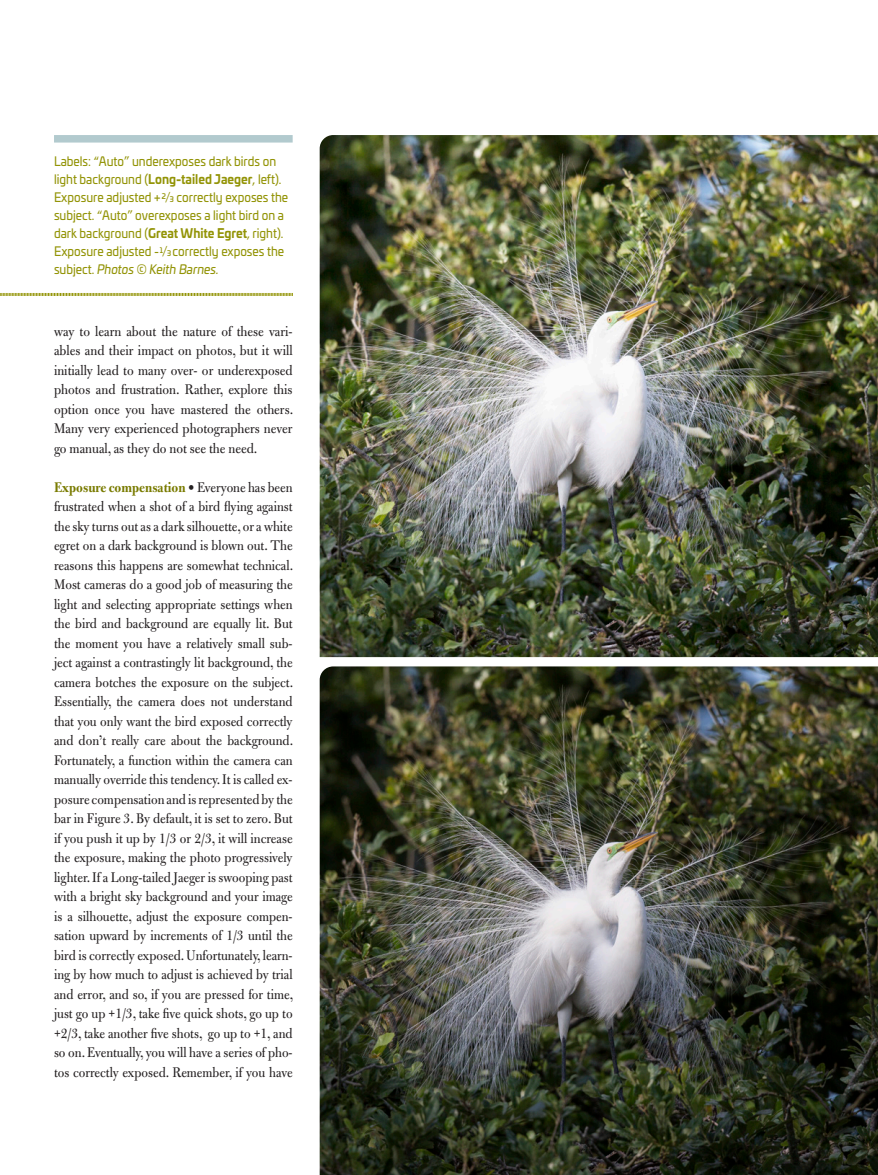
<style>
.page{position:relative;width:878px;height:1175px;background:#fff}
.page>*{position:absolute;margin:0;border:0;box-sizing:border-box;transform-origin:0 0}
.t1{font:15px/19.5px "Bulmer MT Std";color:#231f20;text-align:justify;scale:.92 1}
.t2{font:15px/19.5px "Bulmer MT Std";color:#231f20;text-align:justify;scale:.93 1}
.t3{font:12.75px/18px "Univia Pro";color:#939407;scale:.91 1}
.s1{font-weight:700}
.s2{font-weight:500;font-size:7.5px}
.s3{font-style:italic}
.s4{font-weight:700;color:#797b00}
</style>
<div class="page">
<img style="left:320px;top:666px;width:558px;height:508px">
<img style="left:320px;top:135px;width:558px;height:522px">
<svg style="left:0;top:293px;width:293px;height:3px"></svg>
<div style="left:54px;top:135px;width:238px;height:7px;background:#b2cace"></div>
<p class="t3" style="left:54px;top:152px;width:259px">Labels: “Auto” underexposes dark birds on light background (<span class="s1">Long-tailed Jaeger</span>, left).<br>Exposure adjusted + <sup>2</sup>/<span class="s2">3</span> correctly exposes the subject. “Auto” overexposes a light bird on a dark background (<span class="s1">Great White Egret</span>, right).<br>Exposure adjusted -<sup>1</sup>/<span class="s2">3</span> correctly exposes the subject. <span class="s3">Photos</span> © <span class="s3">Keith Barnes.</span></p>
<p class="t2" style="left:54px;top:321px;width:259px">way to learn about the nature of these vari&shy;ables and their impact on photos, but it will initially lead to many over- or underexposed photos and frustration. Rather, explore this option once you have mastered the others.<br>Many very experienced photographers never go manual, as they do not see the need.</p>
<p class="t1" style="left:54px;top:477px;width:261px"><span class="s4">Exposure compensation</span> <span class="s1">•</span> Everyone has been frustrated when a shot of a bird flying against the sky turns out as a dark silhouette, or a white egret on a dark background is blown out. The reasons this happens are somewhat technical.<br>Most cameras do a good job of measuring the light and selecting appropriate settings when the bird and background are equally lit. But the moment you have a relatively small sub&shy;ject against a contrastingly lit background, the camera botches the exposure on the subject.<br>Essentially, the camera does not understand that you only want the bird exposed correctly and don’t really care about the background.<br>Fortunately, a function within the camera can manually override this tendency. It is called ex&shy;posure compensation and is represented by the bar in Figure 3. By default, it is set to zero. But if you push it up by 1/3 or 2/3, it will increase the exposure, making the photo progressively lighter. If a Long-tailed Jaeger is swooping past with a bright sky background and your image is a silhouette, adjust the exposure compen&shy;sation upward by increments of 1/3 until the bird is correctly exposed. Unfortunately, learn&shy;ing by how much to adjust is achieved by trial and error, and so, if you are pressed for time, just go up +1/3, take five quick shots, go up to +2/3, take another five shots, go up to +1, and so on. Eventually, you will have a series of pho&shy;tos correctly exposed. Remember, if you have</p>
</div>
